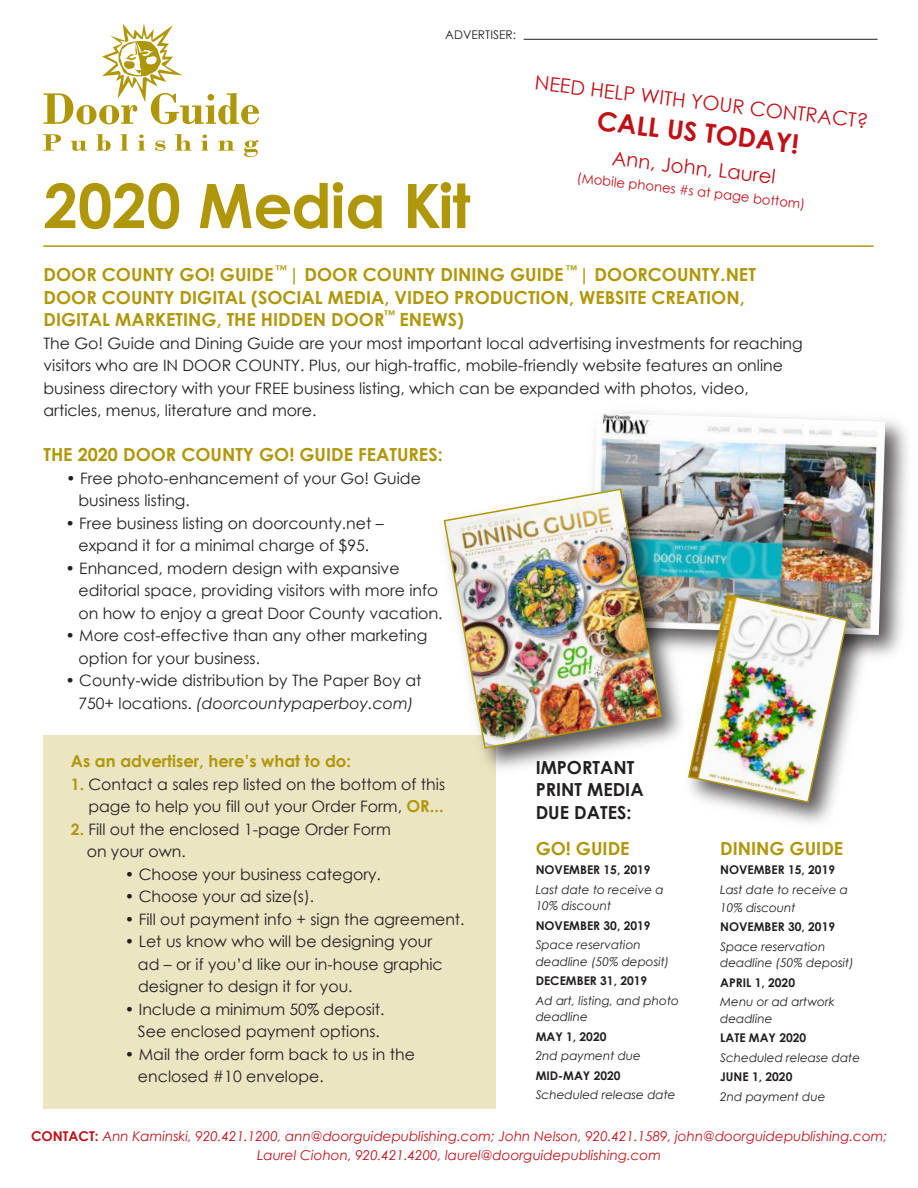
<style>
.page{position:relative;width:918px;height:1188px;background:#fff}
.page>*{position:absolute;margin:0;border:0;box-sizing:border-box;transform-origin:0 0}
.t1{font:700 61.35px "Century Gothic";color:#b0970a}
.t2{font:700 26.25px "Century Gothic";color:#c01119}
.t3{font:19.8px "Century Gothic";color:#c01119}
.t4{font:700 18px/22.5px "Century Gothic";color:#b0970a}
.t5{font:700 18px/22.5px "Century Gothic";color:#231f20}
.t6{font:700 16.5px "Century Gothic";color:#b0970a}
.t7{font:15.75px/22.5px "Century Gothic";color:#231f20}
.t8{font:italic 13.5px/19.5px "Century Gothic";color:#c01119;text-align:center}
.t9{font:13.2px "Century Gothic";color:#c01119}
.t10{font:italic 12px/16.5px "Century Gothic";color:#231f20}
.t11{font:700 12px "Century Gothic";color:#231f20}
.t12{font:12px "Century Gothic";color:#231f20}
.t13{font:700 12px "Century Gothic";color:#b0970a}
.s1{font-style:italic}
.s2{font-weight:700;color:#b0970a}
.s3{font-weight:700;font-size:16.5px;color:#b0970a}
.s4{font-weight:700;font-style:normal}
</style>
<div class="page">
<svg style="left:71px;top:141px;width:16px;height:10px"></svg>
<svg style="left:44px;top:23px;width:215px;height:101px"></svg>
<svg style="left:43px;top:134px;width:18px;height:17px"></svg>
<svg style="left:96px;top:134px;width:15px;height:17px"></svg>
<svg style="left:121px;top:134px;width:7px;height:17px"></svg>
<svg style="left:138px;top:135px;width:7px;height:16px"></svg>
<svg style="left:155px;top:141px;width:10px;height:10px"></svg>
<svg style="left:175px;top:134px;width:17px;height:17px"></svg>
<svg style="left:201px;top:135px;width:7px;height:16px"></svg>
<svg style="left:218px;top:141px;width:16px;height:10px"></svg>
<svg style="left:244px;top:140px;width:14px;height:17px"></svg>
<hr style="left:43px;top:245px;width:831px;height:2px;background:#b0970a">
<div style="left:44px;top:735px;width:452px;height:374px;background:#ebe5c2"></div>
<hr style="left:524px;top:39px;width:354px;height:1px;background:#231f20">
<img style="left:617px;top:412px;width:290px;height:244px">
<img style="left:594px;top:413px;width:291px;height:222px">
<img style="left:482px;top:476px;width:214px;height:293px">
<img style="left:443px;top:488px;width:220px;height:262px">
<img style="left:676px;top:582px;width:205px;height:241px">
<img style="left:687px;top:593px;width:162px;height:211px">
<p class="t12" style="left:445px;top:28px;width:72px">ADVERTISER:</p>
<p class="t3" style="left:537px;top:70px;width:337px;rotate:7deg">NEED HELP WITH YOUR CONTRACT?</p>
<h2 class="t2" style="left:599px;top:103px;width:205px;rotate:7deg">CALL US TODAY!</h2>
<p class="t3" style="left:614px;top:145px;width:166px;rotate:7deg">Ann, John, Laurel</p>
<p class="t9" style="left:578px;top:169px;width:231px;rotate:7deg">(Mobile phones #s at page bottom)</p>
<h1 class="t1" style="left:44px;top:167px;width:428px">2020 Media Kit</h1>
<p class="t4" style="left:44px;top:263px;width:714px">DOOR COUNTY GO! GUIDE | DOOR COUNTY DINING GUIDE | DOORCOUNTY.NET<br>DOOR COUNTY DIGITAL (SOCIAL MEDIA, VIDEO PRODUCTION, WEBSITE CREATION,<br>DIGITAL MARKETING, THE HIDDEN DOOR ENEWS)</p>
<p class="t7" style="left:44px;top:331px;width:761px">The Go! Guide and Dining Guide are your most important local advertising investments for reaching visitors who are IN DOOR COUNTY. Plus, our high-traffic, mobile-friendly website features an online business directory with your FREE business listing, which can be expanded with photos, video, articles, menus, literature and more.</p>
<p class="t4" style="left:44px;top:443px;width:401px">THE 2020 DOOR COUNTY GO! GUIDE FEATURES:</p>
<p class="t7" style="left:78px;top:466px;width:344px;text-indent:-12px">• Free photo-enhancement of your Go! Guide business listing.</p>
<p class="t7" style="left:65px;top:511px;width:320px;text-align:center">• Free business listing on doorcounty.net – expand it for a minimal charge of $95.</p>
<p class="t7" style="left:78px;top:556px;width:366px;text-indent:-13px">• Enhanced, modern design with expansive editorial space, providing visitors with more info on how to enjoy a great Door County vacation.</p>
<p class="t7" style="left:78px;top:624px;width:351px;text-indent:-13px">• More cost-effective than any other marketing option for your business.</p>
<p class="t7" style="left:65px;top:669px;width:358px;text-align:center">• County-wide distribution by The Paper Boy at<br>750+ locations. <span class="s1">(doorcountypaperboy.com)</span></p>
<p class="t13" style="left:275px;top:262px;width:13px">™</p>
<p class="t13" style="left:565px;top:262px;width:13px">™</p>
<p class="t13" style="left:384px;top:307px;width:13px">™</p>
<p class="t6" style="left:71px;top:751px;width:282px">As an advertiser, here’s what to do:</p>
<p class="t7" style="left:71px;top:773px;width:376px;text-align:right"><span class="s2">1.</span> Contact a sales rep listed on the bottom of this page to help you fill out your Order Form, <span class="s3">OR...</span></p>
<p class="t7" style="left:87px;top:818px;width:306px;text-indent:-16px"><span class="s2">2.</span> Fill out the enclosed 1-page Order Form on your own.</p>
<p class="t7" style="left:125px;top:863px;width:258px">• Choose your business category.</p>
<p class="t7" style="left:125px;top:885px;width:191px">• Choose your ad size(s).</p>
<p class="t7" style="left:125px;top:908px;width:341px">• Fill out payment info + sign the agreement.</p>
<p class="t7" style="left:138px;top:930px;width:306px;text-indent:-13px">• Let us know who will be designing your ad – or if you’d like our in-house graphic designer to design it for you.</p>
<p class="t7" style="left:125px;top:998px;width:261px;text-align:center">• Include a minimum 50% deposit.<br>See enclosed payment options.</p>
<p class="t7" style="left:138px;top:1043px;width:278px;text-indent:-13px">• Mail the order form back to us in the enclosed #10 envelope.</p>
<p class="t5" style="left:536px;top:755px;width:109px">IMPORTANT<br>PRINT MEDIA<br>DUE DATES:</p>
<p class="t4" style="left:536px;top:836px;width:95px">GO! GUIDE</p>
<p class="t11" style="left:536px;top:862px;width:116px">NOVEMBER 15, 2019</p>
<p class="t10" style="left:536px;top:881px;width:129px">Last date to receive a<br>10% discount</p>
<p class="t11" style="left:536px;top:918px;width:116px">NOVEMBER 30, 2019</p>
<p class="t10" style="left:536px;top:936px;width:135px">Space reservation deadline (50% deposit)</p>
<p class="t11" style="left:536px;top:973px;width:113px">DECEMBER 31, 2019</p>
<p class="t10" style="left:536px;top:992px;width:145px">Ad art, listing, and photo deadline</p>
<p class="t11" style="left:536px;top:1029px;width:72px">MAY 1, 2020</p>
<p class="t10" style="left:536px;top:1047px;width:107px">2nd payment due</p>
<p class="t11" style="left:536px;top:1068px;width:86px">MID-MAY 2020</p>
<p class="t10" style="left:536px;top:1086px;width:141px">Scheduled release date</p>
<p class="t4" style="left:720px;top:836px;width:125px">DINING GUIDE</p>
<p class="t11" style="left:720px;top:862px;width:116px">NOVEMBER 15, 2019</p>
<p class="t10" style="left:720px;top:880px;width:129px;line-height:18px">Last date to receive a<br>10% discount</p>
<p class="t11" style="left:720px;top:919px;width:116px">NOVEMBER 30, 2019</p>
<p class="t10" style="left:720px;top:938px;width:135px">Space reservation deadline (50% deposit)</p>
<p class="t11" style="left:720px;top:975px;width:76px">APRIL 1, 2020</p>
<p class="t10" style="left:720px;top:993px;width:116px">Menu or ad artwork deadline</p>
<p class="t11" style="left:720px;top:1030px;width:88px">LATE MAY 2020</p>
<p class="t10" style="left:720px;top:1049px;width:141px">Scheduled release date</p>
<p class="t11" style="left:720px;top:1069px;width:74px">JUNE 1, 2020</p>
<p class="t10" style="left:720px;top:1088px;width:107px">2nd payment due</p>
<p class="t8" style="left:31px;top:1126px;width:858px"><span class="s4">CONTACT:</span> Ann Kaminski, 920.421.1200, ann@doorguidepublishing.com; John Nelson, 920.421.1589, john@doorguidepublishing.com;<br>Laurel Ciohon, 920.421.4200, laurel@doorguidepublishing.com</p>
</div>
